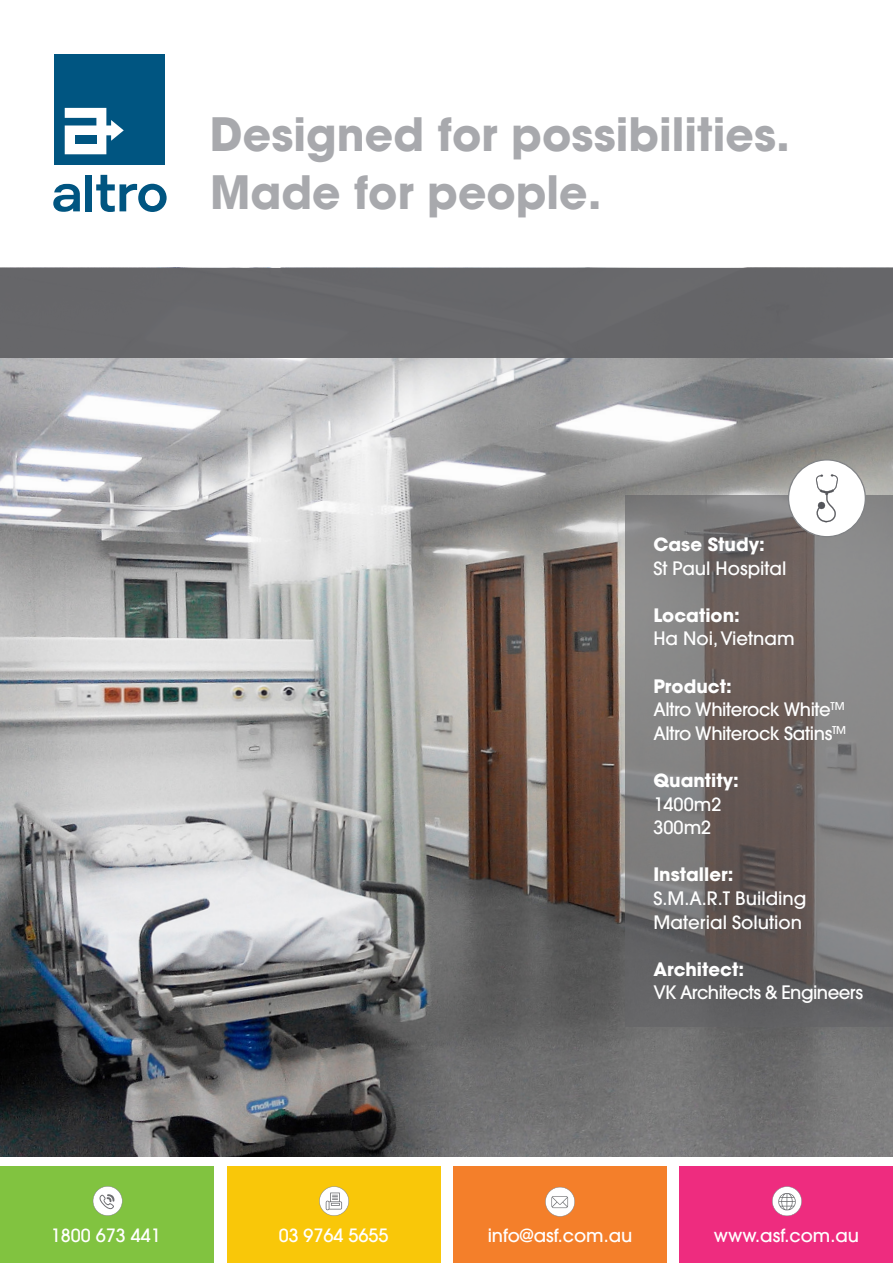
<style>
.page{position:relative;width:893px;height:1263px;background:#fff}
.page>*{position:absolute;margin:0;border:0;box-sizing:border-box;transform-origin:0 0}
.t1{font:700 45px/57.8px "Avant Garde";color:#a8a9ad}
.t2{font:500 18.15px "Avant Garde";letter-spacing:-.02em;color:#fff}
.t3{font:500 18.15px/23.5px "Avant Garde";color:#fff}
.t4{font:700 18.15px "Avant Garde";color:#fff}
.t5{font:500 18px "Avant Garde";color:#fff}
</style>
<div class="page">
<img style="left:0;top:357px;width:893px;height:800px">
<div style="left:85px;top:175px;width:7px;height:36px;background:#005581"></div>
<svg style="left:53px;top:184px;width:27px;height:28px"></svg>
<svg style="left:96px;top:175px;width:71px;height:37px"></svg>
<div style="left:55px;top:54px;width:110px;height:111px;background:#005581"></div>
<svg style="left:65px;top:108px;width:59px;height:46px"></svg>
<div style="left:75px;top:136px;width:21px;height:8px;background:#005581"></div>
<svg style="left:625px;top:495px;width:268px;height:532px;background:#757170"></svg>
<div style="left:0;top:268px;width:893px;height:89px;background:#636366"></div>
<svg style="left:788px;top:459px;width:78px;height:78px"></svg>
<div style="left:0;top:1167px;width:214px;height:96px;background:#81c340"></div>
<div style="left:227px;top:1167px;width:213px;height:96px;background:#f9c709"></div>
<div style="left:453px;top:1167px;width:214px;height:96px;background:#f47f2a"></div>
<div style="left:680px;top:1167px;width:213px;height:96px;background:#ee2c7f"></div>
<svg style="left:93px;top:1186px;width:30px;height:30px"></svg>
<svg style="left:319px;top:1186px;width:30px;height:30px"></svg>
<svg style="left:545px;top:1187px;width:30px;height:29px"></svg>
<svg style="left:772px;top:1186px;width:30px;height:30px"></svg>
<p class="t1" style="left:210px;top:105px;width:581px">Designed for possibilities.<br>Made for people.</p>
<p class="t4" style="left:653px;top:532px;width:113px">Case Study:</p>
<p class="t3" style="left:653px;top:556px;width:134px">St Paul Hospital</p>
<p class="t4" style="left:653px;top:603px;width:88px">Location:</p>
<p class="t3" style="left:653px;top:627px;width:143px">Ha Noi, Vietnam</p>
<p class="t4" style="left:653px;top:674px;width:80px">Product:</p>
<p class="t2" style="left:653px;top:698px;width:193px">Altro Whiterock White<sup>TM</sup></p>
<p class="t2" style="left:653px;top:722px;width:194px">Altro Whiterock Satins<sup>TM</sup></p>
<p class="t4" style="left:653px;top:768px;width:87px">Quantity:</p>
<p class="t2" style="left:653px;top:793px;width:69px">1400m2</p>
<p class="t2" style="left:653px;top:816px;width:59px">300m2</p>
<p class="t4" style="left:653px;top:863px;width:81px">Installer:</p>
<p class="t3" style="left:653px;top:887px;width:154px">S.M.A.R.T Building<br>Material Solution</p>
<p class="t4" style="left:653px;top:957px;width:92px">Architect:</p>
<p class="t2" style="left:653px;top:981px;width:211px">VK Architects &amp; Engineers</p>
<p class="t5" style="left:51px;top:1224px;width:111px">1800 673 441</p>
<p class="t5" style="left:279px;top:1224px;width:111px">03 9764 5655</p>
<p class="t5" style="left:488px;top:1224px;width:146px">info@asf.com.au</p>
<p class="t5" style="left:714px;top:1224px;width:147px">www.asf.com.au</p>
</div>
